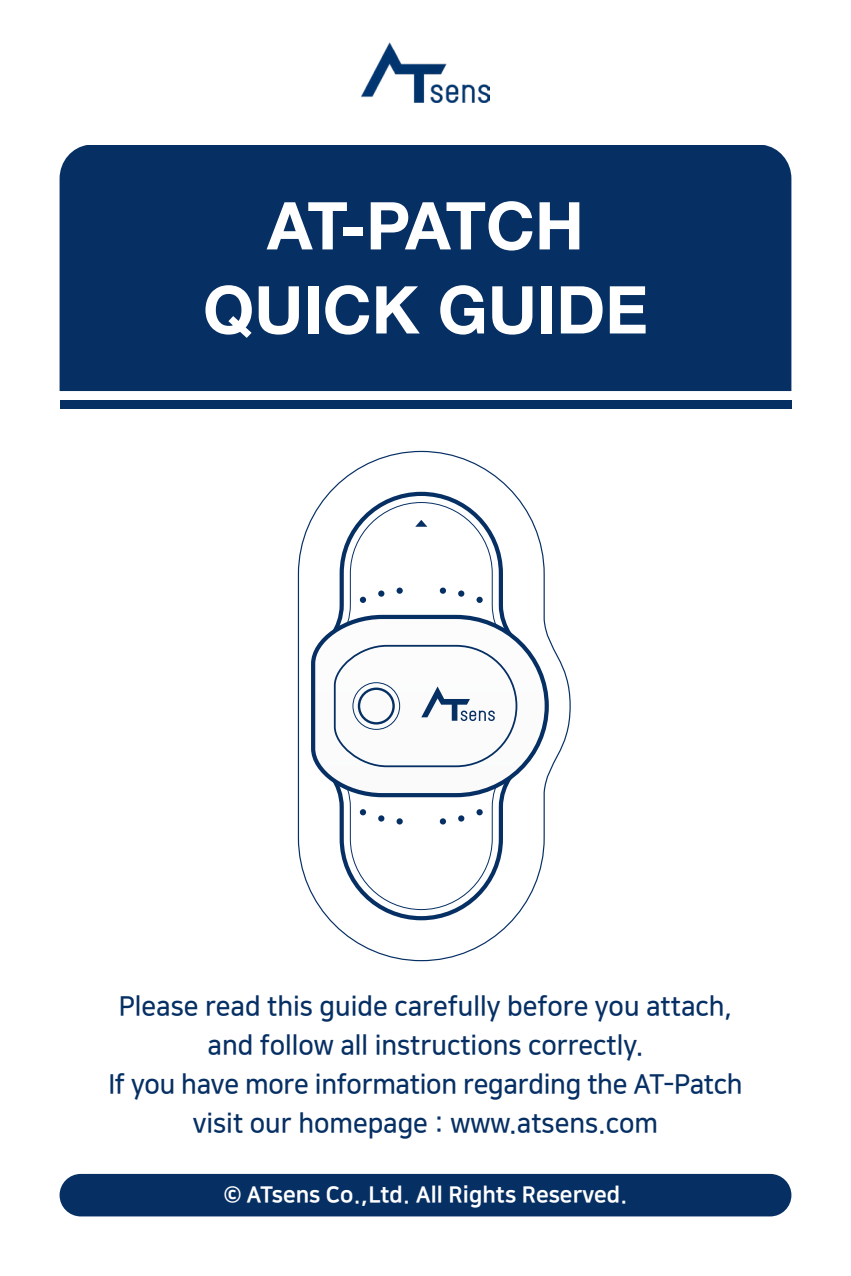
<style>
.page{position:relative;width:851px;height:1276px;background:#fff}
.page>*{position:absolute;margin:0;border:0;box-sizing:border-box;transform-origin:0 0}
.t1{font:700 66px/84px "Helvetica Neue LT";color:#fff;text-align:center}
.t2{font:27px/39px "Nanum Square B";color:#062f64;text-align:center}
.t3{font:22.5px "Nanum Square EB";color:#fff}
</style>
<div class="page">
<div style="left:60px;top:1174px;width:731px;height:42px;background:#062f64;border-radius:21px"></div>
<img style="left:361px;top:43px;width:128px;height:59px">
<div style="left:60px;top:145px;width:731px;height:246px;background:#062f64"></div>
<div style="left:60px;top:400px;width:731px;height:8px;background:#062f64"></div>
<svg style="left:297px;top:450px;width:274px;height:512px"></svg>
<svg style="left:309px;top:613px;width:242px;height:186px"></svg>
<svg style="left:313px;top:490px;width:233px;height:432px"></svg>
<h1 class="t1" style="left:203px;top:182px;width:446px">AT-PATCH<br>QUICK GUIDE</h1>
<p class="t2" style="left:108px;top:987px;width:635px">Please read this guide carefully before you attach, and follow all instructions correctly.<br>If you have more information regarding the AT-Patch visit our homepage : www.atsens.com</p>
<p class="t3" style="left:223px;top:1182px;width:406px">© ATsens Co.,Ltd. All Rights Reserved.</p>
</div>
